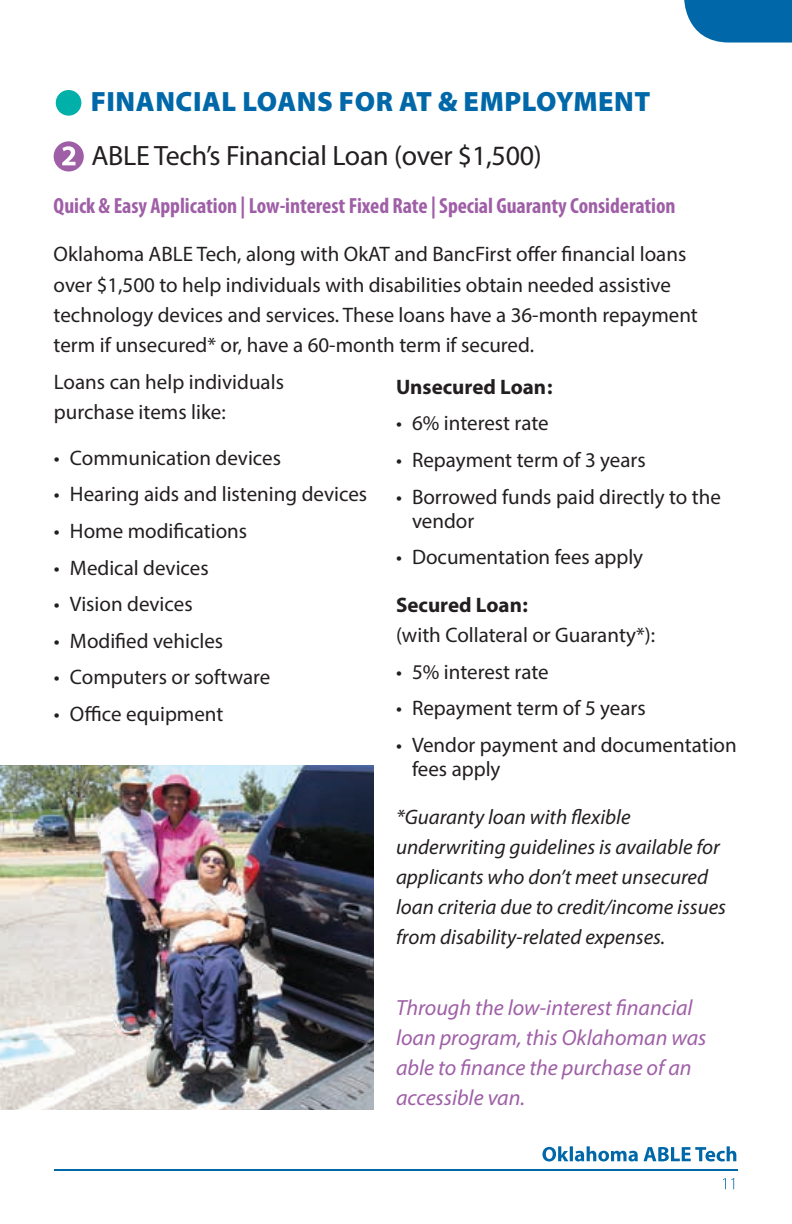
<style>
.page{position:relative;width:792px;height:1224px;background:#fff}
.page>*{position:absolute;margin:0;border:0;box-sizing:border-box;transform-origin:0 0}
.t1{font:28px "Myriad Pro";letter-spacing:-.01em;color:#231f20}
.t2{font:900 28px "Myriad Pro";letter-spacing:.02em;color:#0068a9}
.t3{font:italic 22px/30px "Myriad Pro";color:#9f5fa7}
.t4{font:700 condensed 22px "Myriad Pro";letter-spacing:-.005em;color:#9f5fa7}
.t5{font:21px/30px "Myriad Pro";color:#231f20}
.t6{font:italic 21px/30px "Myriad Pro";color:#231f20}
.t7{font:700 21px "Myriad Pro";color:#231f20}
</style>
<div class="page">
<svg style="left:684px;top:0;width:108px;height:43px;background:#1976b1"></svg>
<hr style="left:54px;top:1169px;width:684px;height:2px;background:#0068a9">
<img style="left:0;top:765px;width:374px;height:344px">
<div style="left:56px;top:90px;width:25px;height:26px;background:#00b0a9;border-radius:50%"></div>
<div style="left:54px;top:141px;width:30px;height:30px;background:#9f5fa7;border-radius:50%"></div>
<svg style="left:62px;top:146px;width:14px;height:19px"></svg>
<svg style="left:723px;top:1178px;width:11px;height:11px"></svg>
<svg style="left:542px;top:1146px;width:194px;height:16px"></svg>
<h1 class="t2" style="left:91px;top:83px;width:561px">FINANCIAL LOANS FOR AT &amp; EMPLOYMENT</h1>
<h1 class="t1" style="left:91px;top:139px;width:452px">ABLE Tech’s Financial Loan (over $1,500)</h1>
<p class="t4" style="left:54px;top:192px;width:623px">Quick &amp; Easy Application | Low-interest Fixed Rate | Special Guaranty Consideration</p>
<p class="t5" style="left:54px;top:239px;width:646px">Oklahoma ABLE Tech, along with OkAT and BancFirst offer financial loans over $1,500 to help individuals with disabilities obtain needed assistive technology devices and services. These loans have a 36-month repayment term if unsecured* or, have a 60-month term if secured.</p>
<p class="t5" style="left:54px;top:367px;width:232px">Loans can help individuals purchase items like:</p>
<p class="t5" style="left:54px;top:442px;width:229px">• Communication devices</p>
<p class="t5" style="left:54px;top:479px;width:315px">• Hearing aids and listening devices</p>
<p class="t5" style="left:54px;top:516px;width:195px">• Home modifications</p>
<p class="t5" style="left:54px;top:552px;width:156px">• Medical devices</p>
<p class="t5" style="left:54px;top:589px;width:140px">• Vision devices</p>
<p class="t5" style="left:54px;top:625px;width:171px">• Modified vehicles</p>
<p class="t5" style="left:54px;top:662px;width:218px">• Computers or software</p>
<p class="t5" style="left:54px;top:699px;width:171px">• Office equipment</p>
<p class="t7" style="left:396px;top:373px;width:158px">Unsecured Loan:</p>
<p class="t5" style="left:396px;top:408px;width:154px">• 6% interest rate</p>
<p class="t5" style="left:396px;top:445px;width:251px">• Repayment term of 3 years</p>
<p class="t5" style="left:412px;top:484px;width:311px;line-height:24px;text-indent:-16px">• Borrowed funds paid directly to the vendor</p>
<p class="t5" style="left:396px;top:542px;width:249px">• Documentation fees apply</p>
<p class="t7" style="left:396px;top:591px;width:133px">Secured Loan:</p>
<p class="t5" style="left:396px;top:620px;width:261px">(with Collateral or Guaranty*):</p>
<p class="t5" style="left:396px;top:656px;width:154px">• 5% interest rate</p>
<p class="t5" style="left:396px;top:693px;width:251px">• Repayment term of 5 years</p>
<p class="t5" style="left:412px;top:733px;width:326px;line-height:24px;text-indent:-16px">• Vendor payment and documentation fees apply</p>
<p class="t6" style="left:396px;top:802px;width:332px">*Guaranty loan with flexible underwriting guidelines is available for applicants who don’t meet unsecured loan criteria due to credit/income issues from disability-related expenses.</p>
<p class="t3" style="left:396px;top:992px;width:312px">Through the low-interest financial loan program, this Oklahoman was able to finance the purchase of an accessible van.</p>
</div>
